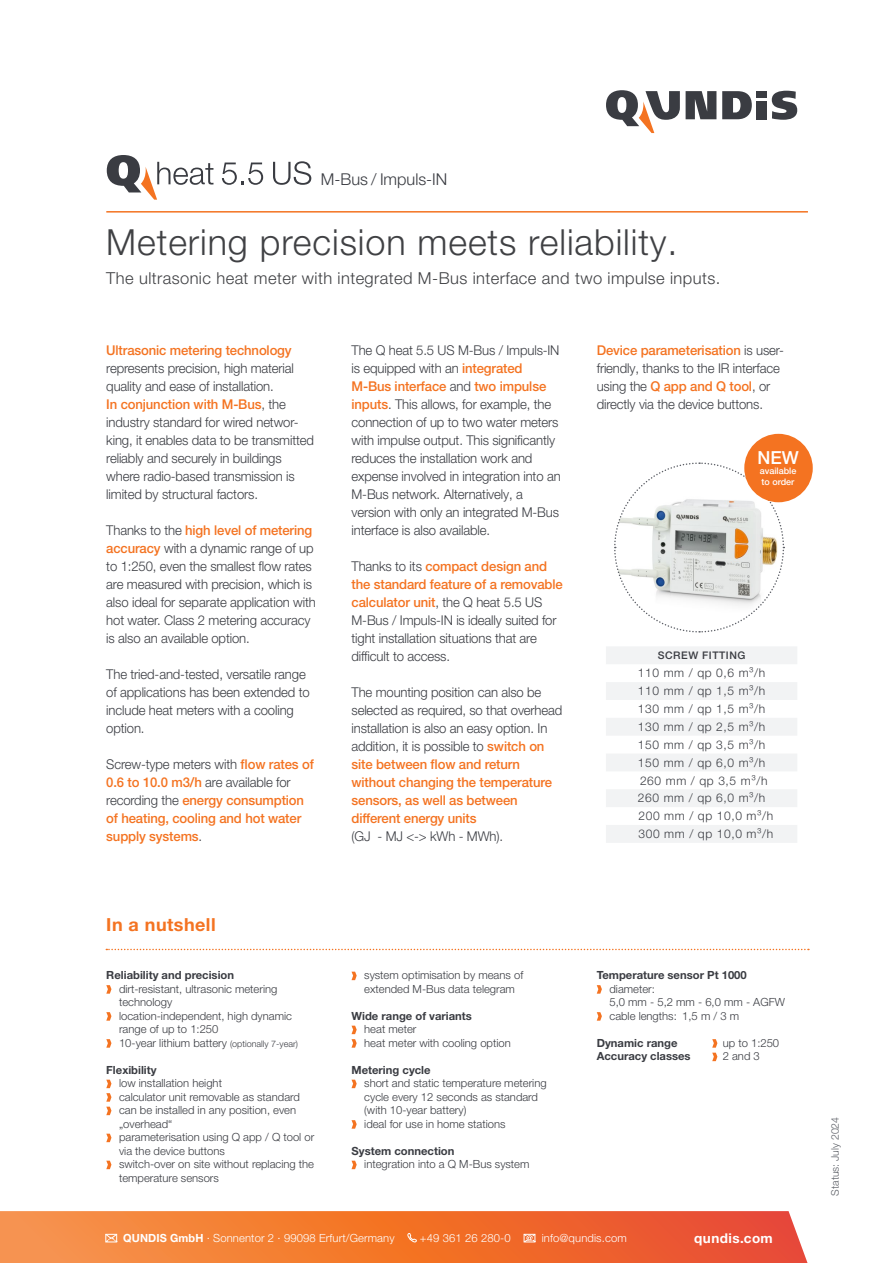
<style>
.page{position:relative;width:893px;height:1263px;background:#fff}
.page>*{position:absolute;margin:0;border:0;box-sizing:border-box;transform-origin:0 0}
.Headline_28_31_blau{font:300 36px "Helvetica Neue LT Pro";letter-spacing:.025em;color:#404144}
.Headline_28_31_blau-2{font:700 18px "Helvetica Neue LT Pro";letter-spacing:.025em;color:#f47321}
.t1{font:500 18px "Helvetica Neue LT Pro";color:#fff}
.Headline_28_31_blau-3{font:300 16.5px "Helvetica Neue LT Pro";letter-spacing:.025em;color:#404144}
.t2{font:300 16.35px "Helvetica Neue LT Pro";color:#3a3c42}
.Subhead_9_12{font:300 13.5px/18px "Helvetica Neue LT Pro";letter-spacing:-.01em;color:#3a3c42}
.Subhead_9_12-2{font:500 13.5px/18px "Helvetica Neue LT Pro";letter-spacing:-.01em;color:#f47321}
.t3{font:700 13.5px "Helvetica Neue LT Pro";letter-spacing:.03em;color:#fff}
.Copy_9_12{font:300 12px "Helvetica Neue LT Pro";letter-spacing:.05em;color:#3a3c42}
.Copy_9_12-2{font:300 11.25px/13.5px "Helvetica Neue LT Pro";color:#3a3c42}
.Copy_9_12-3{font:700 11.25px "Helvetica Neue LT Pro";color:#3a3c42}
.t4{font:300 11.25px "Helvetica Neue LT Pro";letter-spacing:.01em;color:#fff}
.t5{font:300 10.5px "Helvetica Neue LT Pro";color:#5d6067}
.Copy_9_12-4{font:500 10.5px "Helvetica Neue LT Pro";letter-spacing:.05em;color:#3a3c42}
.t6{font:500 9px "Helvetica Neue LT Pro";color:#fff}
.s1{font-weight:500;color:#f47321}
.s2{font-weight:300;color:#3a3c42}
.s3{font-size:9px}
.s4{font-weight:700}
</style>
<div class="page">
<hr style="left:106px;top:211px;width:702px;height:2px;background:#f47321">
<svg style="left:106px;top:949px;width:703px;height:1px"></svg>
<svg style="left:106px;top:985px;width:5px;height:9px"></svg>
<svg style="left:106px;top:1012px;width:5px;height:9px"></svg>
<svg style="left:106px;top:1039px;width:5px;height:9px"></svg>
<svg style="left:106px;top:1080px;width:5px;height:35px"></svg>
<svg style="left:106px;top:1134px;width:5px;height:8px"></svg>
<svg style="left:106px;top:1161px;width:5px;height:8px"></svg>
<svg style="left:351px;top:972px;width:6px;height:8px"></svg>
<svg style="left:351px;top:1026px;width:6px;height:22px"></svg>
<svg style="left:351px;top:1080px;width:6px;height:8px"></svg>
<svg style="left:351px;top:1120px;width:6px;height:9px"></svg>
<svg style="left:351px;top:1161px;width:6px;height:8px"></svg>
<svg style="left:597px;top:985px;width:5px;height:9px"></svg>
<svg style="left:597px;top:1012px;width:5px;height:9px"></svg>
<svg style="left:712px;top:1039px;width:5px;height:22px"></svg>
<svg style="left:0;top:1211px;width:807px;height:52px;background:#f17337"></svg>
<svg style="left:686px;top:91px;width:30px;height:28px"></svg>
<svg style="left:606px;top:90px;width:74px;height:43px"></svg>
<svg style="left:722px;top:91px;width:30px;height:28px"></svg>
<div style="left:756px;top:91px;width:11px;height:7px;background:#3a3c42"></div>
<div style="left:756px;top:101px;width:11px;height:18px;background:#3a3c42"></div>
<svg style="left:772px;top:91px;width:25px;height:29px"></svg>
<svg style="left:107px;top:155px;width:106px;height:45px"></svg>
<svg style="left:222px;top:163px;width:41px;height:22px"></svg>
<svg style="left:273px;top:161px;width:38px;height:24px"></svg>
<svg style="left:606px;top:647px;width:191px;height:196px"></svg>
<svg style="left:614px;top:462px;width:171px;height:171px"></svg>
<div style="left:744px;top:434px;width:69px;height:68px;background:#f47321;border-radius:50%"></div>
<p class="t2" style="left:321px;top:169px;width:128px">M-Bus / Impuls-IN</p>
<p class="Headline_28_31_blau" style="left:106px;top:220px;width:573px">Metering precision meets reliability.</p>
<p class="Headline_28_31_blau-3" style="left:106px;top:268px;width:615px">The ultrasonic heat meter with integrated M-Bus interface and two impulse inputs.</p>
<p class="Subhead_9_12" style="left:106px;top:341px;width:189px"><span class="s1">Ultrasonic metering technology </span>represents precision, high material quality and ease of installation.</p>
<p class="Subhead_9_12" style="left:106px;top:395px;width:209px"><span class="s1">In conjunction with M-Bus</span>, the industry standard for wired networ&shy;king, it enables data to be transmitted reliably and securely in buildings where radio-based transmission is limited by structural factors.</p>
<p class="Subhead_9_12" style="left:106px;top:521px;width:211px">Thanks to the <span class="s1">high level of metering accuracy</span> with a dynamic range of up to 1:250, even the smallest flow rates are measured with precision, which is also ideal for separate application with hot water. Class 2 metering accuracy is also an available option.</p>
<p class="Subhead_9_12" style="left:106px;top:665px;width:205px">The tried-and-tested, versatile range of applications has been extended to include heat meters with a cooling option.</p>
<p class="Subhead_9_12-2" style="left:106px;top:755px;width:209px"><span class="s2">Screw-type meters with</span> flow rates of<br>0.6 to 10.0 m3/h <span class="s2">are available for recording the</span> energy consumption of heating, cooling and hot water supply systems<span class="s2">.</span></p>
<p class="Headline_28_31_blau-2" style="left:106px;top:914px;width:111px">In a nutshell</p>
<p class="Copy_9_12-3" style="left:106px;top:968px;width:129px">Reliability and precision</p>
<p class="Copy_9_12-2" style="left:119px;top:982px;width:160px">dirt-resistant, ultrasonic metering technology</p>
<p class="Copy_9_12-2" style="left:119px;top:1009px;width:174px">location-independent, high dynamic range of up to 1:250</p>
<p class="Copy_9_12-2" style="left:119px;top:1036px;width:181px">10-year lithium battery <span class="s3">(optionally 7-year)</span></p>
<p class="Copy_9_12-3" style="left:106px;top:1063px;width:52px">Flexibility</p>
<p class="Copy_9_12-2" style="left:119px;top:1076px;width:104px">low installation height</p>
<p class="Copy_9_12-2" style="left:119px;top:1090px;width:182px">calculator unit removable as standard</p>
<p class="Copy_9_12-2" style="left:119px;top:1103px;width:179px">can be installed in any position, even „overhead“</p>
<p class="Copy_9_12-2" style="left:119px;top:1130px;width:197px">parameterisation using Q app / Q tool or via the device buttons</p>
<p class="Copy_9_12-2" style="left:119px;top:1157px;width:197px">switch-over on site without replacing the temperature sensors</p>
<p class="Subhead_9_12" style="left:351px;top:341px;width:211px">The Q heat 5.5 US M-Bus / Impuls-IN is equipped with an <span class="s1">integrated M-Bus interface</span> and <span class="s1">two impulse inputs</span>. This allows, for example, the connection of up to two water meters with impulse output. This significantly reduces the installation work and expense involved in integration into an M-Bus network. Alternatively, a version with only an integrated M-Bus interface is also available.</p>
<p class="Subhead_9_12" style="left:351px;top:557px;width:213px">Thanks to its <span class="s1">compact design and the standard feature of a removable calculator unit</span>, the Q heat 5.5 US M-Bus / Impuls-IN is ideally suited for tight installation situations that are difficult to access.</p>
<p class="Subhead_9_12" style="left:351px;top:683px;width:212px">The mounting position can also be selected as required, so that overhead installation is also an easy option. In addition, it is possible to <span class="s1">switch on site between flow and return without changing the temperature sensors, as well as between different energy units</span></p>
<p class="Subhead_9_12" style="left:351px;top:827px;width:153px">(GJ - MJ &lt;-&gt; kWh - MWh).</p>
<p class="Subhead_9_12-2" style="left:597px;top:341px;width:189px">Device parameterisation <span class="s2">is user-</span></p>
<p class="Subhead_9_12" style="left:597px;top:359px;width:185px">friendly, thanks to the IR interface using the <span class="s1">Q app and Q tool</span>, or directly via the device buttons.</p>
<p class="t1" style="left:757px;top:446px;width:43px">NEW</p>
<p class="t6" style="left:760px;top:466px;width:38px">available</p>
<p class="t6" style="left:762px;top:477px;width:34px">to order</p>
<p class="Copy_9_12-4" style="left:658px;top:649px;width:89px">SCREW FITTING</p>
<p class="Copy_9_12" style="left:638px;top:666px;width:129px">110 mm / qp 0,6 m³/h</p>
<p class="Copy_9_12" style="left:638px;top:684px;width:129px">110 mm / qp 1,5 m³/h</p>
<p class="Copy_9_12" style="left:638px;top:701px;width:129px">130 mm / qp 1,5 m³/h</p>
<p class="Copy_9_12" style="left:638px;top:719px;width:129px">130 mm / qp 2,5 m³/h</p>
<p class="Copy_9_12" style="left:638px;top:737px;width:129px">150 mm / qp 3,5 m³/h</p>
<p class="Copy_9_12" style="left:638px;top:755px;width:129px">150 mm / qp 6,0 m³/h</p>
<p class="Copy_9_12" style="left:640px;top:773px;width:129px">260 mm / qp 3,5 m³/h</p>
<p class="Copy_9_12" style="left:638px;top:791px;width:129px">260 mm / qp 6,0 m³/h</p>
<p class="Copy_9_12" style="left:638px;top:809px;width:136px">200 mm / qp 10,0 m³/h</p>
<p class="Copy_9_12" style="left:638px;top:826px;width:136px">300 mm / qp 10,0 m³/h</p>
<p class="Copy_9_12-2" style="left:364px;top:968px;width:160px">system optimisation by means of extended M-Bus data telegram</p>
<p class="Copy_9_12-3" style="left:351px;top:1009px;width:122px">Wide range of variants</p>
<p class="Copy_9_12-2" style="left:364px;top:1022px;width:54px">heat meter</p>
<p class="Copy_9_12-2" style="left:364px;top:1036px;width:148px">heat meter with cooling option</p>
<p class="Copy_9_12-3" style="left:351px;top:1063px;width:81px">Metering cycle</p>
<p class="Copy_9_12-2" style="left:364px;top:1076px;width:184px">short and static temperature metering cycle every 12 seconds as standard (with 10-year battery)</p>
<p class="Copy_9_12-2" style="left:364px;top:1117px;width:143px">ideal for use in home stations</p>
<p class="Copy_9_12-3" style="left:351px;top:1144px;width:104px">System connection</p>
<p class="Copy_9_12-2" style="left:364px;top:1157px;width:167px">integration into a Q M-Bus system</p>
<p class="Copy_9_12-3" style="left:597px;top:968px;width:152px">Temperature sensor Pt 1000</p>
<p class="Copy_9_12-2" style="left:609px;top:982px;width:177px">diameter:<br>5,0 mm - 5,2 mm - 6,0 mm - AGFW</p>
<p class="Copy_9_12-2" style="left:609px;top:1009px;width:131px">cable lengths: 1,5 m / 3 m</p>
<p class="Copy_9_12-3" style="left:597px;top:1036px;width:82px">Dynamic range</p>
<p class="Copy_9_12-2" style="left:723px;top:1036px;width:58px">up to 1:250</p>
<p class="Copy_9_12-3" style="left:597px;top:1049px;width:95px">Accuracy classes</p>
<p class="Copy_9_12-2" style="left:723px;top:1049px;width:39px">2 and 3</p>
<p class="t4" style="left:123px;top:1231px;width:273px"><span class="s4">QUNDIS GmbH</span> · Sonnentor 2 · 99098 Erfurt/Germany</p>
<p class="t4" style="left:420px;top:1231px;width:92px">+49 361 26 280-0</p>
<p class="t4" style="left:542px;top:1231px;width:86px">info@qundis.com</p>
<p class="t3" style="left:694px;top:1230px;width:80px">qundis.com</p>
<p class="t5" style="left:829px;top:1195px;width:80px;rotate:-90deg">Status: July 2024</p>
</div>
